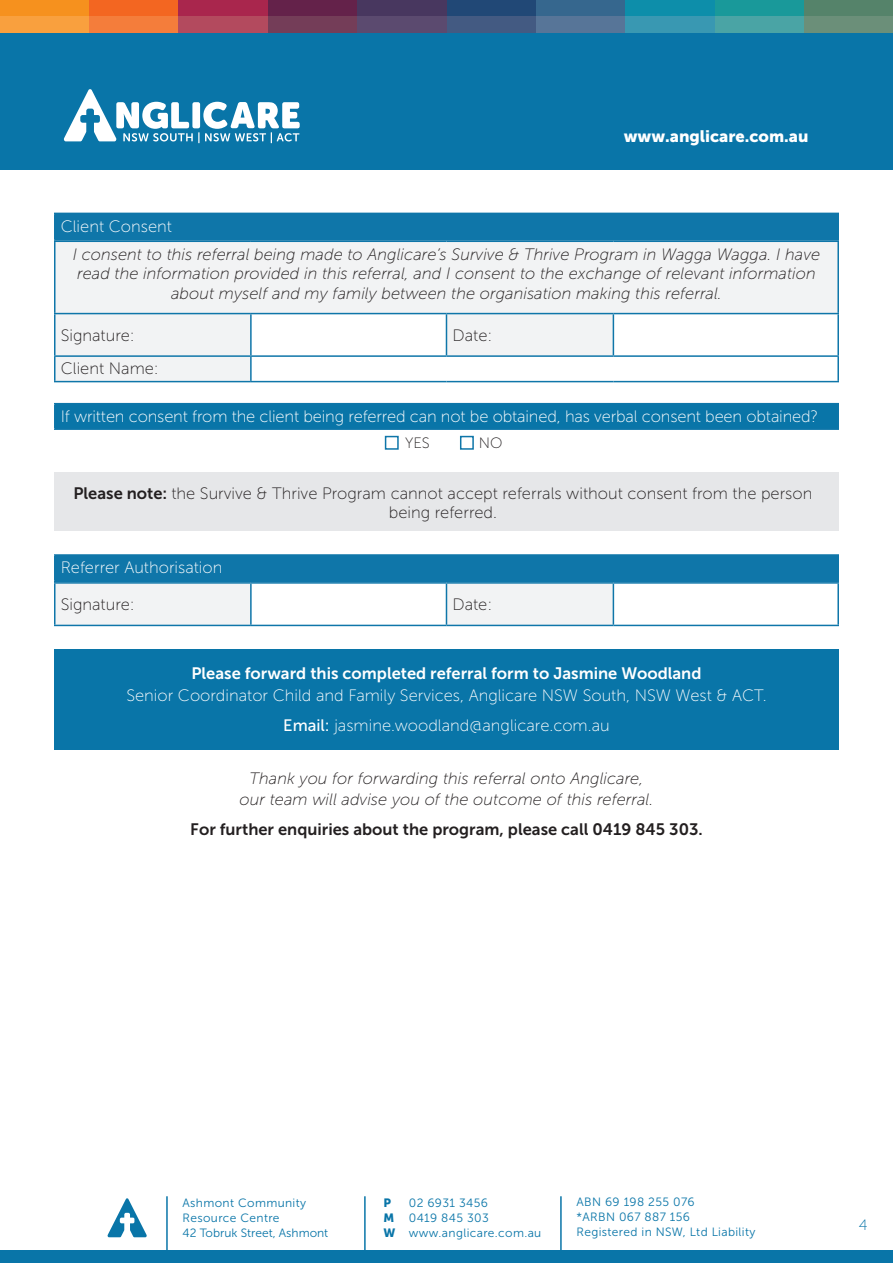
<style>
.page{position:relative;width:893px;height:1263px;background:#fff}
.page>*{position:absolute;margin:0;border:0;box-sizing:border-box;transform-origin:0 0}
.t1{font:italic 16.5px/19.8px "Museo Sans 100";color:#231f20;text-align:center}
.t2{font:16.5px/30px "Museo Sans 100";color:#fff;text-align:center}
.t3{font:16.5px/19.8px "Museo Sans 100";color:#231f20;text-align:center}
.t4{font:16.5px "Museo Sans 700";color:#231f20}
.t5{font:16.5px "Museo Sans 700";color:#fff}
.t6{font:16.5px "Museo Sans 900";color:#fff}
.t7{font:15px "Museo Sans 100";color:#231f20}
.t8{font:15px "Museo Sans 100";color:#0975a8}
.t9{font:12px/15px "Museo Sans 300";letter-spacing:.03em;color:#0975a8}
.t10{font:12px "Museo Sans 900";color:#0975a8}
.s1{font-family:"Museo Sans 700"}
.s2{font-family:"Museo Sans 500"}
.s3{font-family:"Museo Sans 900"}
</style>
<div class="page">
<div style="left:0;top:33px;width:893px;height:137px;background:#0975a8"></div>
<svg style="left:64px;top:89px;width:236px;height:54px"></svg>
<div style="left:804px;top:0;width:89px;height:16px;background:#55836a"></div>
<div style="left:714px;top:0;width:90px;height:16px;background:#19999a"></div>
<div style="left:625px;top:0;width:89px;height:16px;background:#0d8eaa"></div>
<div style="left:536px;top:0;width:89px;height:16px;background:#36678e"></div>
<div style="left:446px;top:0;width:90px;height:16px;background:#214876"></div>
<div style="left:0;top:0;width:89px;height:16px;background:#f6911e"></div>
<div style="left:89px;top:0;width:90px;height:16px;background:#f36621"></div>
<div style="left:179px;top:0;width:89px;height:16px;background:#a9264d"></div>
<div style="left:268px;top:0;width:89px;height:16px;background:#64224a"></div>
<div style="left:357px;top:0;width:89px;height:16px;background:#48375f"></div>
<div style="left:804px;top:16px;width:89px;height:17px;background:#6b8f79"></div>
<div style="left:714px;top:16px;width:90px;height:17px;background:#4aa4a5"></div>
<div style="left:625px;top:16px;width:89px;height:17px;background:#3998b2"></div>
<div style="left:536px;top:16px;width:89px;height:17px;background:#577598"></div>
<div style="left:446px;top:16px;width:90px;height:17px;background:#435a82"></div>
<div style="left:0;top:16px;width:89px;height:17px;background:#f9a03e"></div>
<div style="left:89px;top:16px;width:90px;height:17px;background:#f47d3b"></div>
<div style="left:179px;top:16px;width:89px;height:17px;background:#b34a5e"></div>
<div style="left:268px;top:16px;width:89px;height:17px;background:#743d58"></div>
<div style="left:357px;top:16px;width:89px;height:17px;background:#5b4a6f"></div>
<div style="left:0;top:1250px;width:893px;height:13px;background:#0975a8"></div>
<hr style="left:364px;top:1196px;width:2px;height:57px;background:#0975a8">
<hr style="left:166px;top:1196px;width:2px;height:57px;background:#0975a8">
<hr style="left:560px;top:1196px;width:2px;height:57px;background:#0975a8">
<svg style="left:107px;top:1198px;width:40px;height:39px"></svg>
<div style="left:55px;top:213px;width:783px;height:27px;background:#0f76a9"></div>
<hr style="left:54px;top:213px;width:785px;height:1px;background:#0f76a9">
<hr style="left:54px;top:214px;width:2px;height:25px;background:#0f76a9">
<hr style="left:837px;top:214px;width:2px;height:25px;background:#0f76a9">
<hr style="left:54px;top:239px;width:785px;height:2px;background:#0f76a9">
<svg style="left:56px;top:242px;width:781px;height:139px;fill:#f2f3f4"></svg>
<hr style="left:54px;top:241px;width:197px;height:1px;background:#0f76a9">
<hr style="left:54px;top:242px;width:2px;height:71px;background:#0f76a9">
<hr style="left:251px;top:241px;width:195px;height:1px;background:#0f76a9">
<hr style="left:446px;top:241px;width:167px;height:1px;background:#0f76a9">
<hr style="left:613px;top:241px;width:226px;height:1px;background:#0f76a9">
<hr style="left:837px;top:242px;width:2px;height:71px;background:#0f76a9">
<hr style="left:54px;top:313px;width:197px;height:1px;background:#0f76a9">
<hr style="left:54px;top:314px;width:2px;height:41px;background:#0f76a9">
<hr style="left:251px;top:313px;width:195px;height:1px;background:#0f76a9">
<hr style="left:250px;top:314px;width:2px;height:41px;background:#0f76a9">
<hr style="left:446px;top:313px;width:167px;height:1px;background:#0f76a9">
<hr style="left:446px;top:314px;width:1px;height:41px;background:#0f76a9">
<hr style="left:613px;top:313px;width:226px;height:1px;background:#0f76a9">
<hr style="left:613px;top:314px;width:1px;height:41px;background:#0f76a9">
<hr style="left:837px;top:314px;width:2px;height:41px;background:#0f76a9">
<hr style="left:54px;top:357px;width:2px;height:24px;background:#0f76a9">
<hr style="left:250px;top:357px;width:2px;height:24px;background:#0f76a9">
<hr style="left:837px;top:357px;width:2px;height:24px;background:#0f76a9">
<hr style="left:54px;top:381px;width:197px;height:1px;background:#0f76a9">
<hr style="left:251px;top:381px;width:195px;height:1px;background:#0f76a9">
<hr style="left:446px;top:381px;width:167px;height:1px;background:#0f76a9">
<hr style="left:613px;top:381px;width:226px;height:1px;background:#0f76a9">
<hr style="left:54px;top:355px;width:197px;height:2px;background:#0f76a9">
<hr style="left:251px;top:355px;width:195px;height:2px;background:#0f76a9">
<hr style="left:446px;top:355px;width:167px;height:2px;background:#0f76a9">
<hr style="left:613px;top:355px;width:226px;height:2px;background:#0f76a9">
<div style="left:55px;top:555px;width:783px;height:26px;background:#0f76a9"></div>
<hr style="left:54px;top:554px;width:785px;height:2px;background:#0f76a9">
<hr style="left:54px;top:556px;width:2px;height:25px;background:#0f76a9">
<hr style="left:837px;top:556px;width:2px;height:25px;background:#0f76a9">
<hr style="left:54px;top:581px;width:785px;height:1px;background:#0f76a9">
<svg style="left:56px;top:584px;width:557px;height:41px"></svg>
<hr style="left:54px;top:582px;width:197px;height:2px;background:#0f76a9">
<hr style="left:54px;top:584px;width:2px;height:41px;background:#0f76a9">
<hr style="left:251px;top:582px;width:195px;height:2px;background:#0f76a9">
<hr style="left:250px;top:584px;width:2px;height:41px;background:#0f76a9">
<hr style="left:446px;top:582px;width:167px;height:2px;background:#0f76a9">
<hr style="left:446px;top:584px;width:1px;height:41px;background:#0f76a9">
<hr style="left:613px;top:582px;width:226px;height:2px;background:#0f76a9">
<hr style="left:613px;top:584px;width:1px;height:41px;background:#0f76a9">
<hr style="left:837px;top:584px;width:2px;height:41px;background:#0f76a9">
<hr style="left:54px;top:625px;width:197px;height:1px;background:#0f76a9">
<hr style="left:251px;top:625px;width:195px;height:1px;background:#0f76a9">
<hr style="left:446px;top:625px;width:167px;height:1px;background:#0f76a9">
<hr style="left:613px;top:625px;width:226px;height:1px;background:#0f76a9">
<div style="left:55px;top:404px;width:783px;height:25px;background:#0975a8"></div>
<hr style="left:54px;top:403px;width:785px;height:1px;background:#0f76a9">
<hr style="left:54px;top:404px;width:2px;height:24px;background:#0f76a9">
<hr style="left:837px;top:404px;width:2px;height:24px;background:#0f76a9">
<hr style="left:54px;top:428px;width:785px;height:2px;background:#0f76a9">
<div style="left:385px;top:436px;width:14px;height:14px;border:2px solid #0f76a9"></div>
<div style="left:460px;top:436px;width:14px;height:14px;border:2px solid #0f76a9"></div>
<div style="left:54px;top:472px;width:785px;height:58px;background:#e6e7e9"></div>
<div style="left:54px;top:648px;width:785px;height:101px;background:#0975a8"></div>
<p class="t6" style="left:624px;top:127px;width:186px">www.anglicare.com.au</p>
<p class="t2" style="left:61px;top:211px;width:113px">Client Consent</p>
<p class="t1" style="left:73px;top:244px;width:749px">I consent to this referral being made to Anglicare’s Survive &amp; Thrive Program in Wagga Wagga. I have read the information provided in this referral, and I consent to the exchange of relevant information about myself and my family between the organisation making this referral.</p>
<p class="t3" style="left:61px;top:326px;width:75px">Signature:</p>
<p class="t3" style="left:452px;top:326px;width:41px">Date:</p>
<p class="t3" style="left:61px;top:359px;width:100px">Client Name:</p>
<p class="t2" style="left:61px;top:402px;width:759px">If written consent from the client being referred can not be obtained, has verbal consent been obtained?</p>
<p class="t7" style="left:405px;top:435px;width:26px">YES</p>
<p class="t7" style="left:479px;top:435px;width:25px">NO</p>
<p class="t3" style="left:73px;top:483px;width:740px"><span class="s1">Please note:</span> the Survive &amp; Thrive Program cannot accept referrals without consent from the person being referred.</p>
<p class="t2" style="left:61px;top:553px;width:163px">Referrer Authorisation</p>
<p class="t3" style="left:61px;top:595px;width:75px">Signature:</p>
<p class="t3" style="left:452px;top:595px;width:41px">Date:</p>
<p class="t5" style="left:191px;top:664px;width:511px">Please forward this completed referral form to Jasmine Woodland</p>
<p class="t2" style="left:126px;top:681px;width:642px">Senior Coordinator Child and Family Services, Anglicare NSW South, NSW West &amp; ACT.<br><span class="s2">Email:</span> jasmine.woodland@anglicare.com.au</p>
<p class="t1" style="left:240px;top:768px;width:415px;line-height:21px">Thank you for forwarding this referral onto Anglicare, our team will advise you of the outcome of this referral.</p>
<p class="t4" style="left:190px;top:820px;width:514px">For further enquiries about the program, please call 0419 845 303.</p>
<p class="t9" style="left:183px;top:1196px;width:147px">Ashmont Community<br>Resource Centre<br>42 Tobruk Street, Ashmont</p>
<p class="t9" style="left:576px;top:1195px;width:180px">ABN 69 198 255 076<br>*ARBN 067 887 156<br>Registered in NSW, Ltd Liability</p>
<p class="t9" style="left:383px;top:1196px;width:159px;text-indent:26px">02 6931 3456<br><span class="s3">M</span> 0419 845 303<br><span class="s3">W</span> www.anglicare.com.au</p>
<p class="t10" style="left:383px;top:1196px;width:9px">P</p>
<p class="t8" style="left:859px;top:1216px;width:10px">4</p>
</div>
